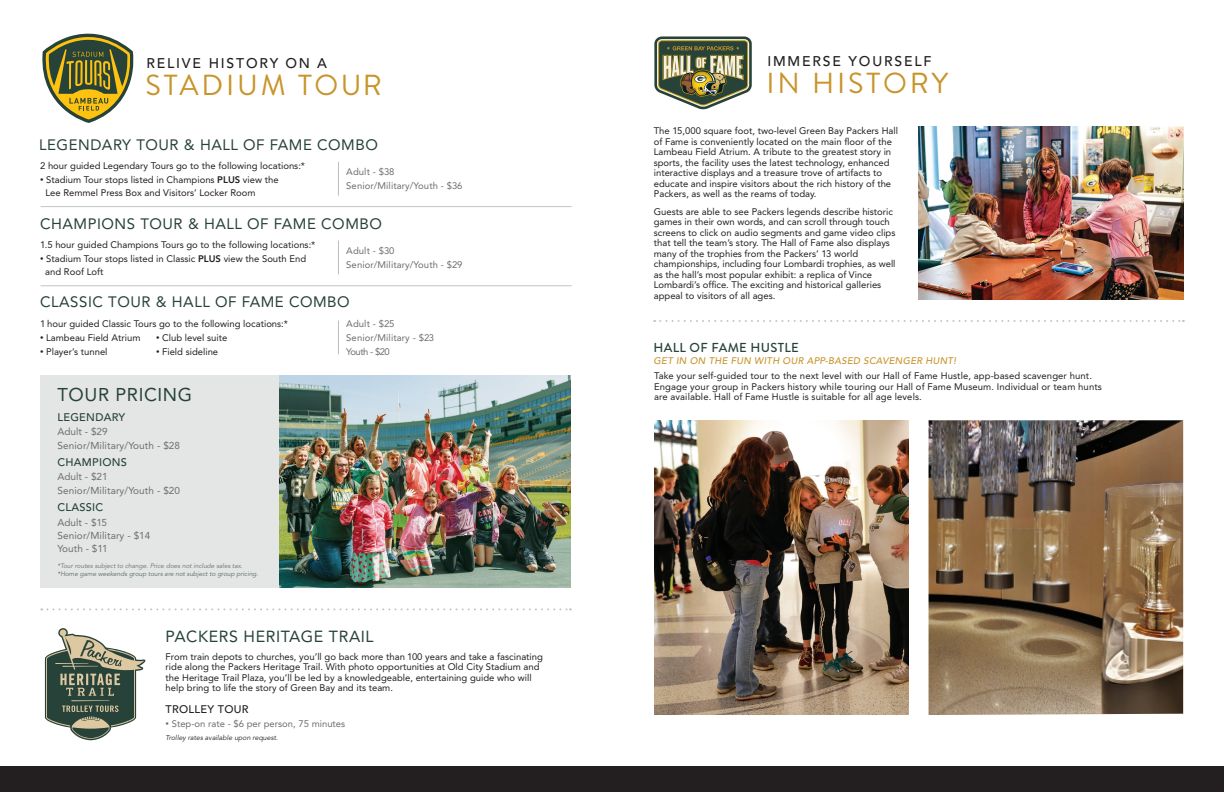
<style>
.page{position:relative;width:1224px;height:792px;background:#fff}
.page>*{position:absolute;margin:0;border:0;box-sizing:border-box;transform-origin:0 0}
.t1{font:29px "Brandon Grotesque";letter-spacing:.1em;color:#c8942b}
.t2{font:18.4px "Avenir LT Std";letter-spacing:.03em;color:#274238}
.t3{font:16px "Avenir LT Std";letter-spacing:.035em;color:#274238}
.t4{font:15px "Avenir LT Std";letter-spacing:.035em;color:#274238}
.t5{font:500 14px "Avenir LT Std";letter-spacing:.13em;color:#231f20}
.t6{font:500 13px "Brandon Grotesque";letter-spacing:.025em;color:#274238}
.t7{font:500 11px "Avenir LT Std";letter-spacing:.025em;color:#274238}
.t8{font:500 11px "Avenir LT Std";letter-spacing:.025em;color:#231f20}
.t9{font:10px/13.5px "Avenir LT Std";letter-spacing:.01em;color:#6c6d70}
.t10{font:9.5px/10.5px "Avenir LT Std";color:#231f20}
.t11{font:9.5px/13.5px "Avenir LT Std";letter-spacing:.01em;color:#6c6d70}
.t12{font:italic 500 9.5px "Avenir LT Std";letter-spacing:.03em;color:#c8942b}
.t13{font:italic 7px "Avenir LT Std";color:#231f20}
.t14{font:italic 6.5px "Avenir LT Std";color:#6c6d70}
.t15{font:italic 6.5px "Avenir LT Std";color:#596a62}
.s1{font-size:7px}
.s2{font-weight:800}
</style>
<div class="page">
<div style="left:0;top:767px;width:1224px;height:25px;background:#231f20"></div>
<hr style="left:338px;top:162px;width:1px;height:34px;background:#bcbdc0">
<hr style="left:338px;top:241px;width:1px;height:33px;background:#bcbdc0">
<hr style="left:41px;top:206px;width:531px;height:1px;background:#c1c6c3">
<hr style="left:41px;top:285px;width:531px;height:1px;background:#c1c6c3">
<svg style="left:42px;top:34px;width:91px;height:89px"></svg>
<div style="left:40px;top:376px;width:249px;height:212px;background:#e3e6e5"></div>
<img style="left:279px;top:376px;width:292px;height:212px">
<hr style="left:338px;top:320px;width:1px;height:34px;background:#bcbdc0">
<svg style="left:45px;top:628px;width:101px;height:112px"></svg>
<hr style="left:71px;top:700px;width:39px;height:1px;background:#ddc8a2">
<svg style="left:41px;top:608px;width:530px;height:2px"></svg>
<img style="left:654px;top:36px;width:98px;height:73px">
<img style="left:918px;top:127px;width:265px;height:172px">
<img style="left:654px;top:420px;width:255px;height:295px">
<img style="left:929px;top:420px;width:254px;height:295px">
<svg style="left:654px;top:320px;width:530px;height:2px"></svg>
<h3 class="t5" style="left:146px;top:55px;width:182px">RELIVE HISTORY ON A</h3>
<h1 class="t1" style="left:145px;top:65px;width:238px">STADIUM TOUR</h1>
<h3 class="t4" style="left:39px;top:136px;width:340px">LEGENDARY TOUR &amp; HALL OF FAME COMBO</h3>
<p class="t10" style="left:40px;top:161px;width:267px">2 hour guided Legendary Tours go to the following locations:*</p>
<p class="t10" style="left:45px;top:173px;width:235px;line-height:13px;text-indent:-5px"><span class="s1">•</span> Stadium Tour stops listed in Champions <span class="s2">PLUS</span> view the<br>Lee Remmel Press Box and Visitors’ Locker Room</p>
<p class="t11" style="left:346px;top:165px;width:118px">Adult - $38<br>Senior/Military/Youth - $36</p>
<h3 class="t4" style="left:40px;top:215px;width:343px">CHAMPIONS TOUR &amp; HALL OF FAME COMBO</h3>
<p class="t10" style="left:40px;top:240px;width:277px">1.5 hour guided Champions Tours go to the following locations:*</p>
<p class="t10" style="left:45px;top:252px;width:262px;line-height:13px;text-indent:-5px"><span class="s1">•</span> Stadium Tour stops listed in Classic <span class="s2">PLUS</span> view the South End and Roof Loft</p>
<p class="t11" style="left:346px;top:244px;width:118px">Adult - $30<br>Senior/Military/Youth - $29</p>
<h3 class="t4" style="left:40px;top:294px;width:311px">CLASSIC TOUR &amp; HALL OF FAME COMBO</h3>
<p class="t10" style="left:40px;top:318px;width:250px">1 hour guided Classic Tours go to the following locations:*</p>
<p class="t10" style="left:40px;top:332px;width:102px"><span class="s1">•</span> Lambeau Field Atrium</p>
<p class="t10" style="left:156px;top:332px;width:73px"><span class="s1">•</span> Club level suite</p>
<p class="t10" style="left:40px;top:346px;width:69px"><span class="s1">•</span> Player’s tunnel</p>
<p class="t10" style="left:156px;top:346px;width:64px"><span class="s1">•</span> Field sideline</p>
<p class="t11" style="left:346px;top:317px;width:89px;line-height:13.9px">Adult - $25<br>Senior/Military - $23<br>Youth - $20</p>
<h2 class="t2" style="left:58px;top:384px;width:136px">TOUR PRICING</h2>
<p class="t7" style="left:58px;top:410px;width:69px">LEGENDARY</p>
<p class="t9" style="left:58px;top:425px;width:124px">Adult - $29<br>Senior/Military/Youth - $28</p>
<p class="t7" style="left:58px;top:456px;width:71px">CHAMPIONS</p>
<p class="t9" style="left:58px;top:470px;width:124px">Adult - $21<br>Senior/Military/Youth - $20</p>
<p class="t7" style="left:58px;top:501px;width:47px">CLASSIC</p>
<p class="t9" style="left:58px;top:516px;width:94px;line-height:13.2px">Adult - $15<br>Senior/Military - $14<br>Youth - $11</p>
<p class="t14" style="left:58px;top:562px;width:187px">*Tour routes subject to change. Price does not include sales tax.</p>
<p class="t15" style="left:58px;top:570px;width:202px">*Home game weekends group tours are not subject to group pricing.</p>
<h3 class="t3" style="left:166px;top:627px;width:209px">PACKERS HERITAGE TRAIL</h3>
<p class="t10" style="left:166px;top:651px;width:379px">From train depots to churches, you’ll go back more than 100 years and take a fascinating ride along the Packers Heritage Trail. With photo opportunities at Old City Stadium and the Heritage Trail Plaza, you’ll be led by a knowledgeable, entertaining guide who will help bring to life the story of Green Bay and its team.</p>
<p class="t8" style="left:166px;top:703px;width:85px">TROLLEY TOUR</p>
<p class="t11" style="left:166px;top:717px;width:181px"><span class="s1">•</span> Step-on rate - $6 per person, 75 minutes</p>
<p class="t13" style="left:166px;top:733px;width:114px">Trolley rates available upon request.</p>
<h3 class="t5" style="left:767px;top:53px;width:166px">IMMERSE YOURSELF</h3>
<h1 class="t1" style="left:766px;top:63px;width:183px">IN HISTORY</h1>
<p class="t10" style="left:654px;top:126px;width:246px">The 15,000 square foot, two-level Green Bay Packers Hall of Fame is conveniently located on the main floor of the Lambeau Field Atrium. A tribute to the greatest story in sports, the facility uses the latest technology, enhanced interactive displays and a treasure trove of artifacts to educate and inspire visitors about the rich history of the Packers, as well as the reams of today.</p>
<p class="t10" style="left:654px;top:206px;width:243px">Guests are able to see Packers legends describe historic games in their own words, and can scroll through touch screens to click on audio segments and game video clips that tell the team’s story. The Hall of Fame also displays many of the trophies from the Packers’ 13 world championships, including four Lombardi trophies, as well as the hall’s most popular exhibit: a replica of Vince Lombardi’s office. The exciting and historical galleries appeal to visitors of all ages.</p>
<h3 class="t6" style="left:654px;top:338px;width:147px">HALL OF FAME HUSTLE</h3>
<p class="t12" style="left:654px;top:355px;width:304px">GET IN ON THE FUN WITH OUR APP-BASED SCAVENGER HUNT!</p>
<p class="t10" style="left:654px;top:370px;width:449px;line-height:10.8px">Take your self-guided tour to the next level with our Hall of Fame Hustle, app-based scavenger hunt.<br>Engage your group in Packers history while touring our Hall of Fame Museum. Individual or team hunts are available. Hall of Fame Hustle is suitable for all age levels.</p>
</div>
